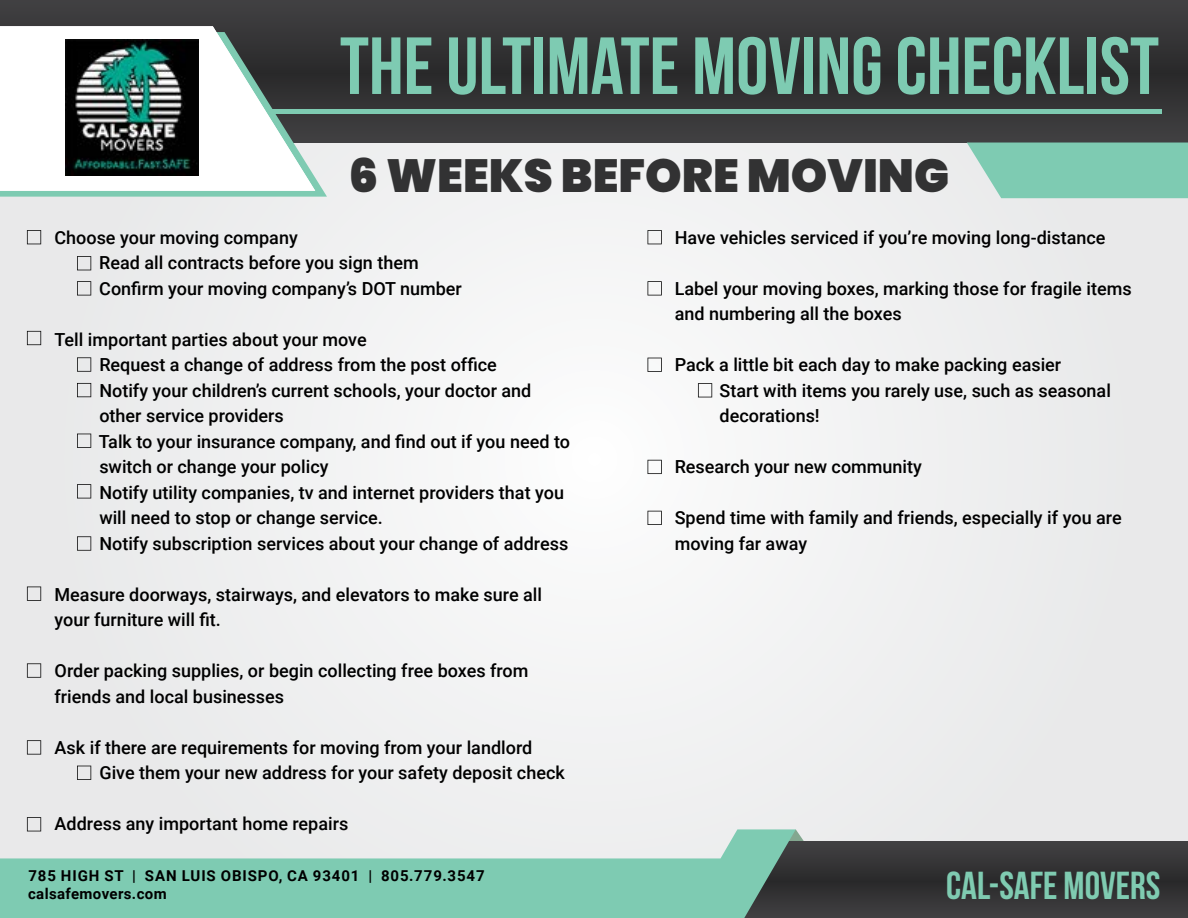
<style>
.page{position:relative;width:1188px;height:918px;background:#efeff0}
.page>*{position:absolute;margin:0;border:0;box-sizing:border-box;transform-origin:0 0}
.t1{font:700 80.85px "Bebas Neue";color:#7ecbb2}
.t2{font:900 46.5px "Poppins";color:#323233}
.t3{font:700 39px "Bebas Neue";color:#7fcbb1}
.t4{font:500 18px/25.5px "Roboto";color:#000}
.t5{font:700 15px/18px "Roboto";letter-spacing:.06em;color:#000}
</style>
<div class="page">
<svg style="left:796px;top:830px;width:14px;height:12px"></svg>
<div style="left:737px;top:842px;width:451px;height:76px;background:#363537"></div>
<svg style="left:0;top:829px;width:796px;height:89px;fill:#7ecbb2"></svg>
<div style="left:0;top:0;width:1188px;height:143px;background:#363637"></div>
<svg style="left:0;top:65px;width:327px;height:132px;fill:#7ecbb2"></svg>
<div style="left:235px;top:109px;width:927px;height:5px;background:#7ecbb2"></div>
<svg style="left:967px;top:143px;width:221px;height:55px;background:#86cdb6"></svg>
<svg style="left:27px;top:230px;width:14px;height:14px"></svg>
<svg style="left:648px;top:230px;width:14px;height:14px"></svg>
<svg style="left:648px;top:281px;width:14px;height:14px"></svg>
<svg style="left:648px;top:358px;width:14px;height:14px"></svg>
<svg style="left:648px;top:460px;width:14px;height:14px"></svg>
<svg style="left:648px;top:511px;width:14px;height:14px"></svg>
<svg style="left:698px;top:383px;width:14px;height:14px"></svg>
<svg style="left:27px;top:331px;width:14px;height:14px"></svg>
<svg style="left:77px;top:256px;width:14px;height:14px"></svg>
<svg style="left:77px;top:281px;width:14px;height:14px"></svg>
<svg style="left:77px;top:357px;width:14px;height:15px"></svg>
<svg style="left:77px;top:383px;width:14px;height:14px"></svg>
<svg style="left:77px;top:434px;width:14px;height:14px"></svg>
<svg style="left:77px;top:484px;width:14px;height:14px"></svg>
<svg style="left:77px;top:536px;width:14px;height:15px"></svg>
<svg style="left:27px;top:587px;width:14px;height:14px"></svg>
<svg style="left:27px;top:663px;width:14px;height:15px"></svg>
<svg style="left:27px;top:740px;width:14px;height:15px"></svg>
<svg style="left:77px;top:766px;width:14px;height:14px"></svg>
<svg style="left:27px;top:817px;width:14px;height:14px"></svg>
<svg style="left:0;top:26px;width:315px;height:165px;fill:#fff"></svg>
<img style="left:66px;top:39px;width:133px;height:137px">
<h1 class="t1" style="left:340px;top:22px;width:821px">THE ULTIMATE MOVING CHECKLIST</h1>
<h2 class="t2" style="left:349px;top:149px;width:602px">6 WEEKS BEFORE MOVING</h2>
<p class="t4" style="left:99px;top:224px;width:364px;text-indent:-45px">Choose your moving company<br>Read all contracts before you sign them<br>Confirm your moving company’s DOT number</p>
<p class="t4" style="left:99px;top:326px;width:473px;text-indent:-44px">Tell important parties about your move<br>Request a change of address from the post office<br>Notify your children’s current schools, your doctor and other service providers<br>Talk to your insurance company, and find out if you need to switch or change your policy<br>Notify utility companies, tv and internet providers that you will need to stop or change service.<br>Notify subscription services about your change of address</p>
<p class="t4" style="left:55px;top:581px;width:489px">Measure doorways, stairways, and elevators to make sure all your furniture will fit.</p>
<p class="t4" style="left:55px;top:657px;width:475px">Order packing supplies, or begin collecting free boxes from friends and local businesses</p>
<p class="t4" style="left:99px;top:734px;width:467px;text-indent:-45px">Ask if there are requirements for moving from your landlord<br>Give them your new address for your safety deposit check</p>
<p class="t4" style="left:55px;top:810px;width:295px">Address any important home repairs</p>
<p class="t4" style="left:675px;top:224px;width:432px">Have vehicles serviced if you’re moving long-distance</p>
<p class="t4" style="left:675px;top:275px;width:458px">Label your moving boxes, marking those for fragile items and numbering all the boxes</p>
<p class="t4" style="left:720px;top:351px;width:393px;text-indent:-45px">Pack a little bit each day to make packing easier<br>Start with items you rarely use, such as seasonal decorations!</p>
<p class="t4" style="left:675px;top:453px;width:249px">Research your new community</p>
<p class="t4" style="left:675px;top:504px;width:449px">Spend time with family and friends, especially if you are moving far away</p>
<p class="t5" style="left:28px;top:866px;width:458px">785 HIGH ST | SAN LUIS OBISPO, CA 93401 | 805.779.3547 calsafemovers.com</p>
<h3 class="t3" style="left:946px;top:864px;width:216px">CAL-SAFE MOVERS</h3>
</div>
